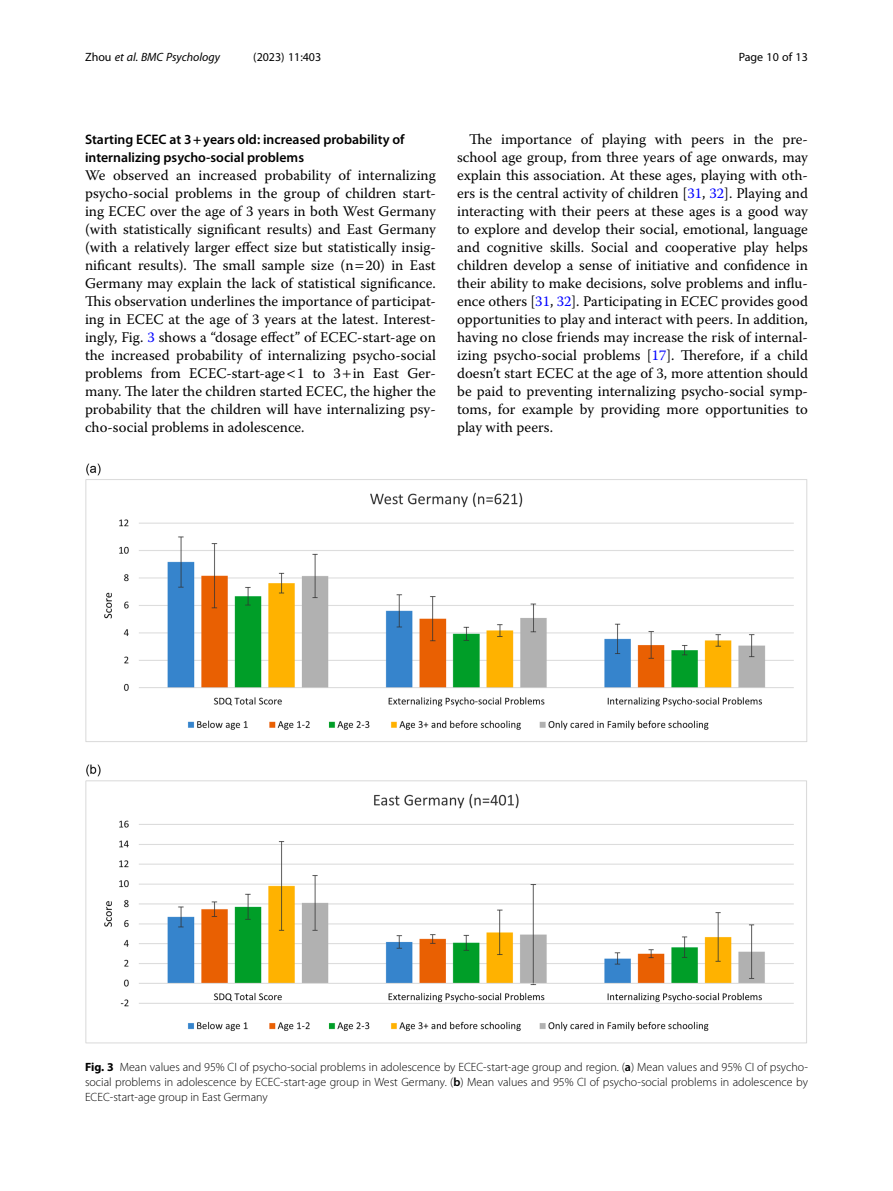
<style>
.page{position:relative;width:893px;height:1191px;background:#fff}
.page>*{position:absolute;margin:0;border:0;box-sizing:border-box;transform-origin:0 0}
.Body_Text_Indent{font:14.7px/18px "Warnock Pro";color:#000;text-align:justify}
.Body_Text{font:14.7px/18px "Warnock Pro";color:#000;text-align:justify}
.Head_2{font:600 13.8px/18px "Myriad Pro";color:#000}
.Figure_Caption{font:300 12px/15px "Myriad Pro";color:#000;text-align:justify}
.t1{font:italic 12px "Myriad Pro";color:#000}
.t2{font:12px "Myriad Pro";color:#000}
.s1{font-style:normal}
.s2{color:#00f}
.s3{font-weight:700}
.s4{font-weight:600}
</style>
<div class="page">
<img style="left:85px;top:464px;width:723px;height:580px">
<p class="t1" style="left:85px;top:50px;width:137px"><span class="s1">Zhou</span> et al. BMC Psychology</p>
<p class="t2" style="left:253px;top:50px;width:70px">(2023) 11:403</p>
<p class="t2" style="left:739px;top:50px;width:71px">Page 10 of 13</p>
<p class="Head_2" style="left:85px;top:130px;width:321px">Starting ECEC at 3+years old: increased probability of internalizing psycho-social problems</p>
<p class="Body_Text" style="left:85px;top:166px;width:352px">We observed an increased probability of internalizing psycho-social problems in the group of children start&shy;ing ECEC over the age of 3 years in both West Germany (with statistically significant results) and East Germany (with a relatively larger effect size but statistically insig&shy;nificant results). The small sample size (n 20) in East Germany may explain the lack of statistical significance.<br>This observation underlines the importance of participat&shy;ing in ECEC at the age of 3 years at the latest. Interest&shy;ingly, Fig. <span class="s2">3</span> shows a “dosage effect” of ECEC-start-age on the increased probability of internalizing psycho-social problems from ECEC-start-age 1 to 3 in East Ger&shy;many. The later the children started ECEC, the higher the probability that the children will have internalizing psy&shy;cho-social problems in adolescence.</p>
<p class="Body_Text_Indent" style="left:457px;top:130px;width:352px;text-indent:12px">The importance of playing with peers in the pre&shy;school age group, from three years of age onwards, may explain this association. At these ages, playing with oth&shy;ers is the central activity of children [<span class="s2">31</span>, <span class="s2">32</span>]. Playing and interacting with their peers at these ages is a good way to explore and develop their social, emotional, language and cognitive skills. Social and cooperative play helps children develop a sense of initiative and confidence in their ability to make decisions, solve problems and influ&shy;ence others [<span class="s2">31</span>, <span class="s2">32</span>]. Participating in ECEC provides good opportunities to play and interact with peers. In addition, having no close friends may increase the risk of internal&shy;izing psycho-social problems [<span class="s2">17</span>]. Therefore, if a child doesn’t start ECEC at the age of 3, more attention should be paid to preventing internalizing psycho-social symp&shy;toms, for example by providing more opportunities to play with peers.</p>
<p class="Figure_Caption" style="left:85px;top:1059px;width:724px"><span class="s3">Fig. 3</span> Mean values and 95% CI of psycho-social problems in adolescence by ECEC-start-age group and region. (<span class="s4">a</span>) Mean values and 95% CI of psycho&shy;social problems in adolescence by ECEC-start-age group in West Germany. (<span class="s4">b</span>) Mean values and 95% CI of psycho-social problems in adolescence by ECEC-start-age group in East Germany</p>
</div>
